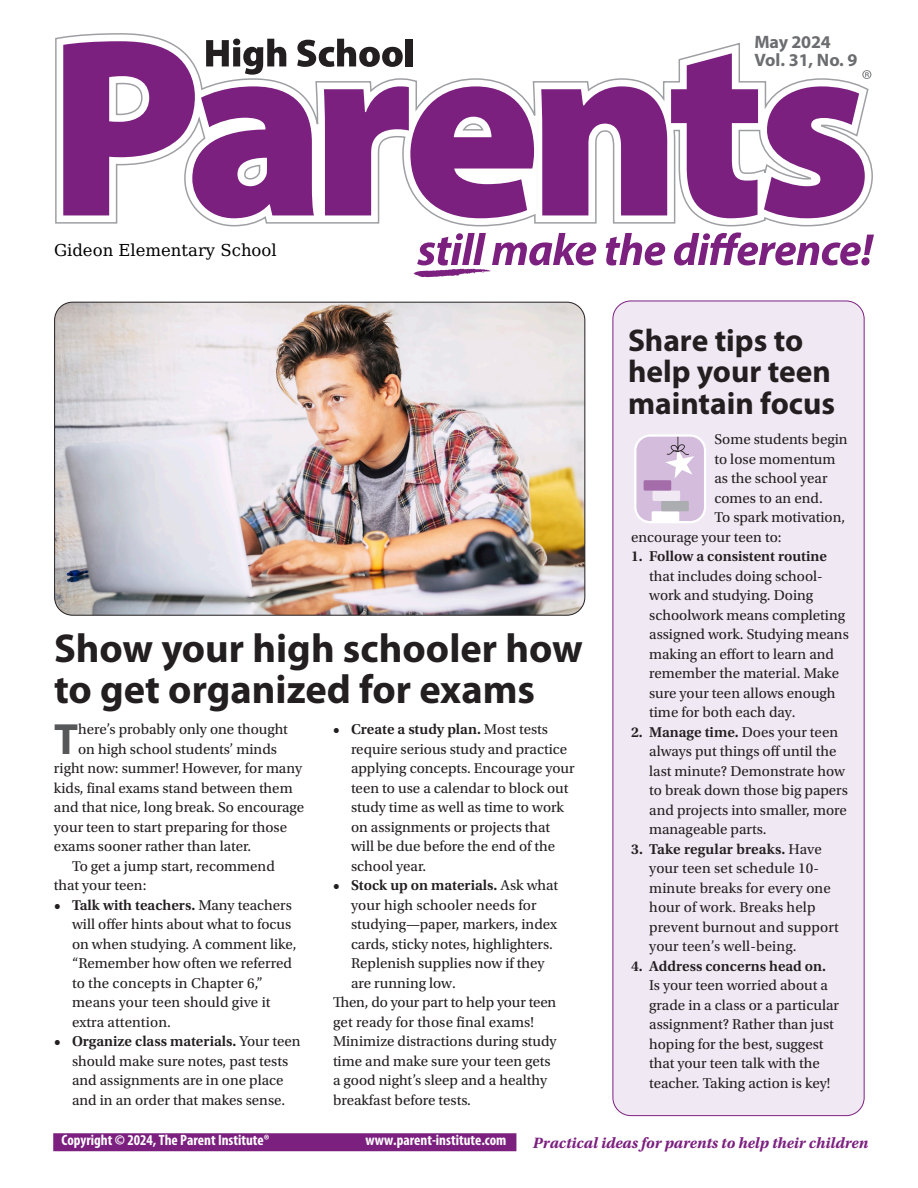
<style>
.page{position:relative;width:918px;height:1188px;background:#fff}
.page>*{position:absolute;margin:0;border:0;box-sizing:border-box;transform-origin:0 0}
.t1{font:700 43.95px "Myriad Pro";color:#57585a}
.t2{font:700 40.5px/40.5px "Myriad Pro";color:#231f20}
.t3{font:700 31.5px/31.5px "Myriad Pro";color:#231f20}
.t4{font:700 18px/18px "Myriad Pro";letter-spacing:-.01em;color:#6c6d70}
.t5{font:16.5px "DejaVu Math Te X Gyre";color:#000}
.t6{font:italic 700 15.75px "Utopia Std";color:#7c2080}
.t7{font:15px/19.5px "Utopia Std";color:#231f20}
.t8{font:600 15px "Utopia Std";color:#231f20}
.t9{font:700 condensed 15px "Myriad Pro";color:#fff}
.s1{font-weight:600}
.s2{font-weight:400}
</style>
<div class="page">
<svg style="left:55px;top:33px;width:818px;height:194px"></svg>
<svg style="left:764px;top:86px;width:101px;height:132px"></svg>
<svg style="left:63px;top:39px;width:471px;height:179px"></svg>
<div style="left:406px;top:39px;width:7px;height:27px;background:#231f20"></div>
<svg style="left:606px;top:233px;width:59px;height:33px"></svg>
<svg style="left:674px;top:232px;width:200px;height:34px"></svg>
<svg style="left:414px;top:233px;width:182px;height:44px"></svg>
<svg style="left:862px;top:70px;width:9px;height:9px"></svg>
<div style="left:613px;top:301px;width:251px;height:815px;background:#f0e9f4;border-radius:18px"></div>
<svg style="left:634px;top:434px;width:72px;height:89px;background:#d7c6de"></svg>
<div style="left:53px;top:1133px;width:463px;height:18px;background:#7c2080;border:2px solid #7c2080"></div>
<img style="left:55px;top:302px;width:530px;height:313px">
<p class="t4" style="left:754px;top:32px;width:104px">May 2024<br>Vol. 31, No. 9</p>
<p class="t5" style="left:54px;top:243px;width:224px">Gideon Elementary School</p>
<h2 class="t2" style="left:54px;top:627px;width:530px">Show your high schooler how to get organized for exams</h2>
<h1 class="t1" style="left:54px;top:710px;width:26px">T</h1>
<p class="t7" style="left:78px;top:720px;width:211px">here’s probably only one thought</p>
<p class="t7" style="left:78px;top:739px;width:200px">on high school students’ minds</p>
<p class="t7" style="left:54px;top:759px;width:250px">right now: summer! However, for many</p>
<p class="t7" style="left:54px;top:778px;width:240px">kids, final exams stand between them</p>
<p class="t7" style="left:54px;top:798px;width:252px">and that nice, long break. So encourage</p>
<p class="t7" style="left:54px;top:817px;width:235px">your teen to start preparing for those</p>
<p class="t7" style="left:54px;top:837px;width:199px">exams sooner rather than later.</p>
<p class="t7" style="left:72px;top:856px;width:204px">To get a jump start, recommend</p>
<p class="t7" style="left:54px;top:876px;width:94px">that your teen:</p>
<p class="t7" style="left:72px;top:895px;width:226px;text-indent:-18px"><span class="s1">• Talk with teachers.</span> Many teachers will offer hints about what to focus on when studying. A comment like, “Remember how often we referred to the concepts in Chapter 6,” means your teen should give it extra attention.</p>
<p class="t7" style="left:54px;top:1032px;width:248px;text-align:center"><span class="s1">• Organize class materials.</span> Your teen should make sure notes, past tests<br>and assignments are in one place<br>and in an order that makes sense.</p>
<p class="t7" style="left:351px;top:720px;width:225px;text-indent:-18px"><span class="s1">• Create a study plan.</span> Most tests require serious study and practice applying concepts. Encourage your teen to use a calendar to block out study time as well as time to work on assignments or projects that will be due before the end of the school year.</p>
<p class="t8" style="left:333px;top:877px;width:227px">• Stock up on materials. <span class="s2">Ask what</span></p>
<p class="t7" style="left:351px;top:895px;width:187px">your high schooler needs for</p>
<p class="t7" style="left:351px;top:915px;width:208px">studying—paper, markers, index</p>
<p class="t7" style="left:351px;top:934px;width:203px">cards, sticky notes, highlighters.</p>
<p class="t7" style="left:351px;top:954px;width:195px">Replenish supplies now if they</p>
<p class="t7" style="left:351px;top:973px;width:106px">are running low.</p>
<p class="t7" style="left:333px;top:993px;width:225px">Then, do your part to help your teen</p>
<p class="t7" style="left:333px;top:1012px;width:203px">get ready for those final exams!</p>
<p class="t7" style="left:333px;top:1032px;width:225px">Minimize distractions during study</p>
<p class="t7" style="left:333px;top:1051px;width:219px">time and make sure your teen gets</p>
<p class="t7" style="left:333px;top:1071px;width:216px">a good night’s sleep and a healthy</p>
<p class="t7" style="left:333px;top:1090px;width:140px">breakfast before tests.</p>
<h3 class="t3" style="left:628px;top:323px;width:209px">Share tips to help your teen maintain focus</h3>
<p class="t7" style="left:714px;top:430px;width:135px">Some students begin</p>
<p class="t7" style="left:714px;top:450px;width:123px">to lose momentum</p>
<p class="t7" style="left:714px;top:469px;width:115px">as the school year</p>
<p class="t7" style="left:714px;top:489px;width:110px">comes to an end.</p>
<p class="t7" style="left:714px;top:508px;width:132px">To spark motivation,</p>
<p class="t7" style="left:631px;top:528px;width:152px">encourage your teen to:</p>
<p class="t8" style="left:631px;top:548px;width:197px">1. Follow a consistent routine</p>
<p class="t7" style="left:649px;top:567px;width:201px">that includes doing school&shy;work and studying. Doing schoolwork means completing assigned work. Studying means making an effort to learn and remember the material. Make sure your teen allows enough time for both each day.</p>
<p class="t7" style="left:649px;top:723px;width:200px;text-indent:-18px"><span class="s1">2. Manage time.</span> Does your teen always put things off until the last minute? Demonstrate how to break down those big papers and projects into smaller, more manageable parts.</p>
<p class="t7" style="left:649px;top:840px;width:191px;text-indent:-18px"><span class="s1">3. Take regular breaks.</span> Have your teen set schedule 10- minute breaks for every one hour of work. Breaks help prevent burnout and support your teen’s well-being.</p>
<p class="t8" style="left:631px;top:958px;width:196px">4. Address concerns head on.</p>
<p class="t7" style="left:649px;top:976px;width:191px">Is your teen worried about a grade in a class or a particular assignment? Rather than just hoping for the best, suggest that your teen talk with the teacher. Taking action is key!</p>
<p class="t9" style="left:62px;top:1131px;width:210px">Copyright © 2024, The Parent Institute®</p>
<p class="t9" style="left:366px;top:1131px;width:142px">www.parent-institute.com</p>
<p class="t6" style="left:533px;top:1134px;width:337px">Practical ideas for parents to help their children</p>
</div>
